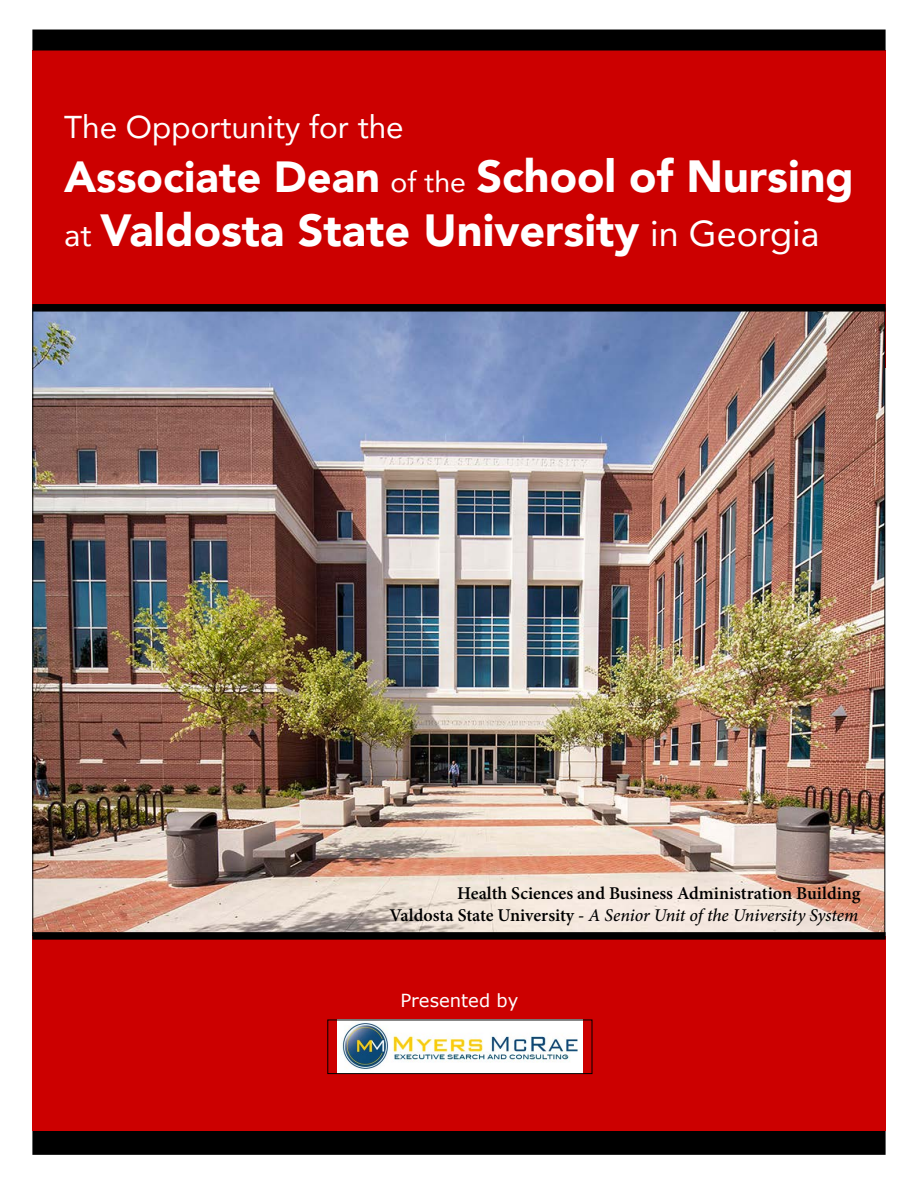
<style>
.page{position:relative;width:918px;height:1188px;background:#fff}
.page>*{position:absolute;margin:0;border:0;box-sizing:border-box;transform-origin:0 0}
.t1{font:900 45px/54px "Avenir";color:#fff}
.t2{font:31.5px "Avenir";color:#fff}
.t3{font:600 18px/21.6px "Minion Pro";color:#000;text-align:right}
.t4{font:18px "Verdana";color:#fff}
.s1{font-size:43.5px}
.s2{font-weight:400;font-size:28.5px}
.s3{font-weight:400;font-size:31.5px}
.s4{font-weight:400;font-size:36px}
.s5{font-weight:500;font-style:italic}
</style>
<div class="page">
<div style="left:32px;top:51px;width:854px;height:317px;background:#c00"></div>
<img style="left:34px;top:312px;width:849px;height:620px">
<div style="left:32px;top:1131px;width:854px;height:24px;background:#000"></div>
<div style="left:32px;top:30px;width:854px;height:21px;background:#000"></div>
<div style="left:32px;top:936px;width:854px;height:195px;background:#c00"></div>
<div style="left:32px;top:304px;width:854px;height:8px;background:#000"></div>
<div style="left:32px;top:932px;width:854px;height:8px;background:#000"></div>
<img style="left:337px;top:1022px;width:245px;height:50px">
<div style="left:328px;top:1020px;width:264px;height:54px;border:1px solid #000"></div>
<h2 class="t2" style="left:64px;top:102px;width:341px">The Opportunity for the</h2>
<h1 class="t1" style="left:64px;top:148px;width:791px"><span class="s1">Associate Dean</span> <span class="s2">of the</span> School of Nursing <span class="s3">at</span> Valdosta State University <span class="s4">in Georgia</span></h1>
<p class="t3" style="left:390px;top:882px;width:473px">Health Sciences and Business Administration Building<br>Valdosta State University - <span class="s5">A Senior Unit of the University System</span></p>
<p class="t4" style="left:400px;top:989px;width:119px">Presented by</p>
</div>
